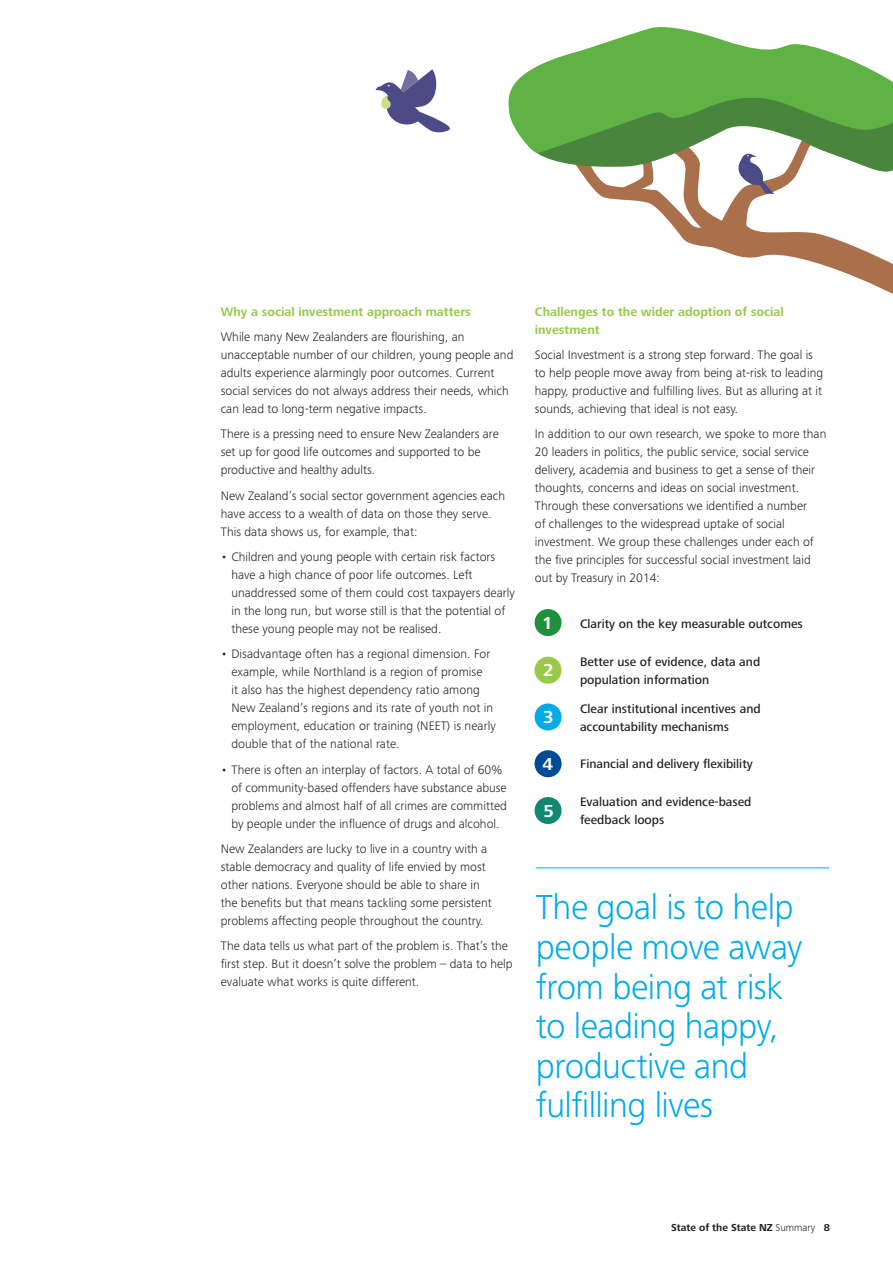
<style>
.page{position:relative;width:893px;height:1263px;background:#fff}
.page>*{position:absolute;margin:0;border:0;box-sizing:border-box;transform-origin:0 0}
.Pull_out_keyline__20{font:300 36px/39.6px "Frutiger Next Pro";letter-spacing:-.015em;color:#00abe7}
.t1{font:700 18px "Frutiger Next Pro";color:#fff}
.Body_copy__8_5_12pt{font:300 12.75px/18px "Frutiger Next Pro";color:#231f20}
.C_Subhead__8_5_12pt{font:500 12.75px/18px "Frutiger Next Pro";color:#231f20}
.B_Subhead__8_5_12pt{font:700 12.75px/18px "Frutiger Next Pro";color:#97ca49}
.t2{font:700 10.5px "Frutiger Next Pro";color:#231f20}
.s1{font-weight:300}
</style>
<div class="page">
<hr style="left:536px;top:867px;width:293px;height:1px;background:#00abe7">
<svg style="left:534px;top:609px;width:28px;height:27px"></svg>
<svg style="left:534px;top:656px;width:28px;height:28px"></svg>
<div style="left:543px;top:663px;width:11px;height:13px;background:#97ca49"></div>
<svg style="left:534px;top:703px;width:28px;height:28px"></svg>
<div style="left:543px;top:710px;width:11px;height:13px;background:#00abe7"></div>
<svg style="left:534px;top:750px;width:28px;height:28px"></svg>
<div style="left:542px;top:757px;width:11px;height:13px;background:#014a94"></div>
<svg style="left:534px;top:797px;width:28px;height:27px"></svg>
<div style="left:543px;top:803px;width:11px;height:13px;background:#108872"></div>
<svg style="left:508px;top:27px;width:385px;height:128px;fill:#60b245"></svg>
<svg style="left:572px;top:116px;width:321px;height:178px"></svg>
<svg style="left:375px;top:69px;width:75px;height:64px"></svg>
<p class="B_Subhead__8_5_12pt" style="left:221px;top:303px;width:252px">Why a social investment approach matters</p>
<p class="Body_copy__8_5_12pt" style="left:221px;top:328px;width:294px">While many New Zealanders are flourishing, an unacceptable number of our children, young people and adults experience alarmingly poor outcomes. Current social services do not always address their needs, which can lead to long-term negative impacts.</p>
<p class="Body_copy__8_5_12pt" style="left:221px;top:425px;width:279px">There is a pressing need to ensure New Zealanders are set up for good life outcomes and supported to be productive and healthy adults.</p>
<p class="Body_copy__8_5_12pt" style="left:221px;top:486px;width:286px">New Zealand’s social sector government agencies each have access to a wealth of data on those they serve.<br>This data shows us, for example, that:</p>
<p class="Body_copy__8_5_12pt" style="left:231px;top:548px;width:285px;text-indent:-11px">• Children and young people with certain risk factors have a high chance of poor life outcomes. Left unaddressed some of them could cost taxpayers dearly in the long run, but worse still is that the potential of these young people may not be realised.</p>
<p class="Body_copy__8_5_12pt" style="left:231px;top:645px;width:266px;text-indent:-11px">• Disadvantage often has a regional dimension. For example, while Northland is a region of promise<br>it also has the highest dependency ratio among New Zealand’s regions and its rate of youth not in employment, education or training (NEET) is nearly double that of the national rate.</p>
<p class="Body_copy__8_5_12pt" style="left:231px;top:760px;width:277px;text-indent:-11px">• There is often an interplay of factors. A total of 60% of community-based offenders have substance abuse problems and almost half of all crimes are committed by people under the influence of drugs and alcohol.</p>
<p class="Body_copy__8_5_12pt" style="left:221px;top:840px;width:272px">New Zealanders are lucky to live in a country with a stable democracy and quality of life envied by most other nations. Everyone should be able to share in the benefits but that means tackling some persistent problems affecting people throughout the country.</p>
<p class="Body_copy__8_5_12pt" style="left:221px;top:937px;width:293px">The data tells us what part of the problem is. That’s the first step. But it doesn’t solve the problem – data to help evaluate what works is quite different.</p>
<p class="B_Subhead__8_5_12pt" style="left:535px;top:303px;width:251px">Challenges to the wider adoption of social investment</p>
<p class="Body_copy__8_5_12pt" style="left:535px;top:346px;width:290px">Social Investment is a strong step forward. The goal is to help people move away from being at-risk to leading happy, productive and fulfilling lives. But as alluring at it sounds, achieving that ideal is not easy.</p>
<p class="Body_copy__8_5_12pt" style="left:535px;top:425px;width:293px">In addition to our own research, we spoke to more than 20 leaders in politics, the public service, social service delivery, academia and business to get a sense of their thoughts, concerns and ideas on social investment.<br>Through these conversations we identified a number<br>of challenges to the widespread uptake of social investment. We group these challenges under each of the five principles for successful social investment laid out by Treasury in 2014:</p>
<p class="t1" style="left:542px;top:613px;width:12px">1</p>
<p class="C_Subhead__8_5_12pt" style="left:580px;top:615px;width:224px">Clarity on the key measurable outcomes</p>
<p class="t1" style="left:543px;top:660px;width:12px">2</p>
<p class="C_Subhead__8_5_12pt" style="left:580px;top:652px;width:182px">Better use of evidence, data and population information</p>
<p class="t1" style="left:543px;top:707px;width:12px">3</p>
<p class="C_Subhead__8_5_12pt" style="left:580px;top:699px;width:182px">Clear institutional incentives and accountability mechanisms</p>
<p class="t1" style="left:542px;top:753px;width:12px">4</p>
<p class="C_Subhead__8_5_12pt" style="left:580px;top:755px;width:174px">Financial and delivery flexibility</p>
<p class="t1" style="left:543px;top:800px;width:12px">5</p>
<p class="C_Subhead__8_5_12pt" style="left:580px;top:793px;width:173px">Evaluation and evidence-based feedback loops</p>
<p class="Pull_out_keyline__20" style="left:536px;top:887px;width:268px">The goal is to help people move away from being at risk to leading happy, productive and fulfilling lives</p>
<p class="t2" style="left:671px;top:1221px;width:160px">State of the State NZ <span class="s1">Summary</span> 8</p>
</div>
